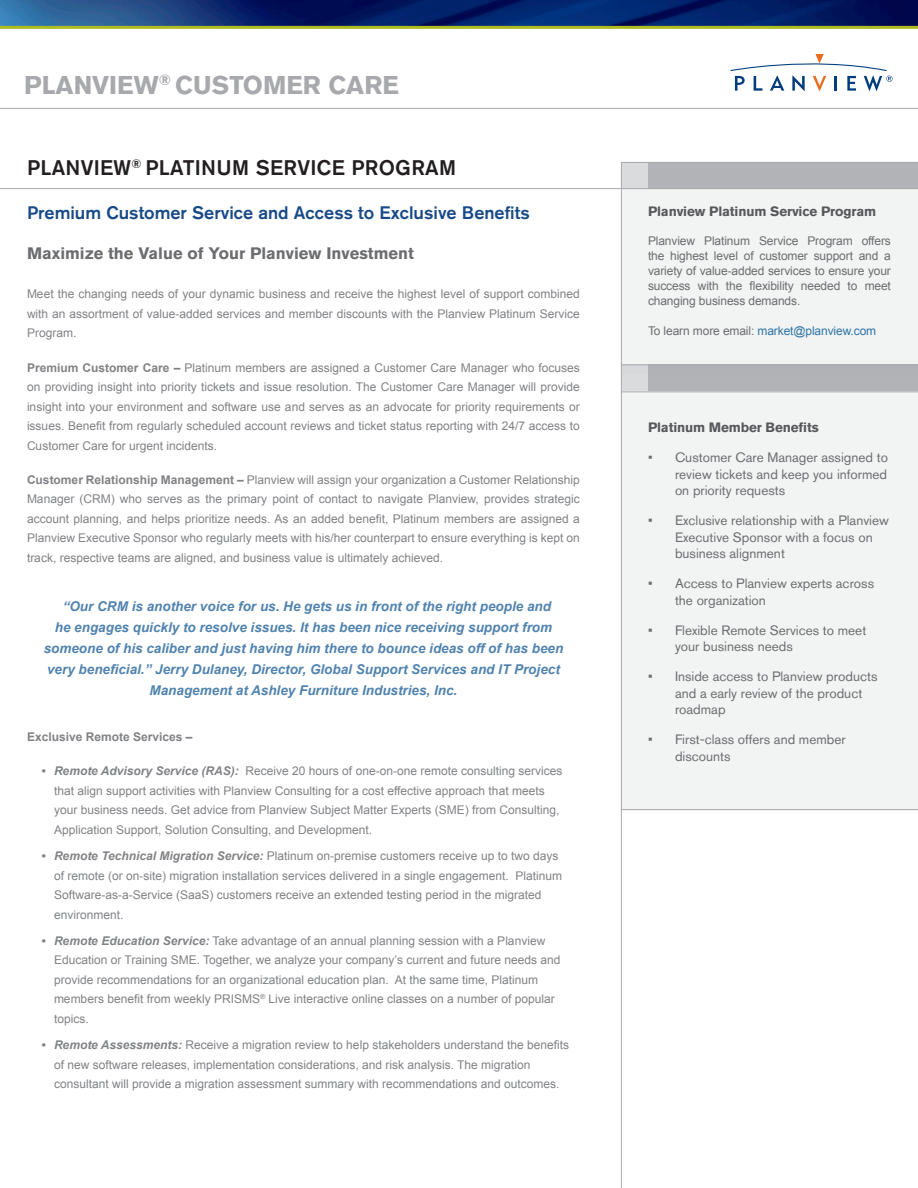
<style>
.page{position:relative;width:918px;height:1188px;background:#fff}
.page>*{position:absolute;margin:0;border:0;box-sizing:border-box;transform-origin:0 0}
.Document_Type{font:700 25.5px "Akzidenz Grotesk BQ";color:#a8a9ad}
.t1{font:500 21px "Akzidenz Grotesk BQ";letter-spacing:.015em;color:#231f20}
.Tagline{font:500 18px "Akzidenz Grotesk BQ";color:#184987}
.Tagline-2{font:700 16.5px "Akzidenz Grotesk BQ";color:#6c6d70}
.Sidebar_Quote_Bullet{font:13.5px/16.5px "Akzidenz Grotesk BQ";color:#6c6d70}
.Body_Copy{font:italic 700 13.5px/21px "Arial";color:#5083af;text-align:center}
.Sidebar_Headers{font:700 13.5px "Akzidenz Grotesk BQ";letter-spacing:-.01em;color:#57585a}
.Body_Copy_Bullets{font:12px/19.5px "Arial";color:#808285}
.Body_Copy-2{font:12px/19.5px "Arial";color:#808285;text-align:justify}
.Sidebar_Content{font:12px/15px "Arial";letter-spacing:-.01em;color:#6c6d70;text-align:justify}
.Sidebar_Content-2{font:12px "Arial";letter-spacing:-.01em;color:#2f75a5}
.Body_Copy-3{font:700 12px "Arial";color:#808285}
.s1{font-weight:700}
.s2{font-weight:700;font-style:italic}
.s3{color:#6c6d70}
</style>
<div class="page">
<img style="left:0;top:0;width:918px;height:26px">
<hr style="left:0;top:108px;width:918px;height:1px;background:#a8a9ad">
<div style="left:621px;top:392px;width:297px;height:418px;background:#f0f1f2"></div>
<div style="left:621px;top:189px;width:297px;height:185px;background:#f0f1f2"></div>
<div style="left:621px;top:162px;width:297px;height:27px;background:#dadbdc"></div>
<hr style="left:621px;top:809px;width:297px;height:1px;background:#a8a9ad">
<hr style="left:621px;top:392px;width:297px;height:1px;background:#a8a9ad">
<div style="left:648px;top:162px;width:270px;height:27px;background:#b2b3b6"></div>
<hr style="left:0;top:188px;width:918px;height:1px;background:#a8a9ad">
<hr style="left:621px;top:162px;width:297px;height:1px;background:#a8a9ad">
<div style="left:621px;top:364px;width:297px;height:28px;background:#dadbdc"></div>
<div style="left:648px;top:364px;width:270px;height:28px;background:#b2b3b6"></div>
<hr style="left:621px;top:162px;width:1px;height:1026px;background:#a8a9ad">
<hr style="left:621px;top:364px;width:297px;height:1px;background:#a8a9ad">
<hr style="left:0;top:26px;width:918px;height:3px;background:#aebc21">
<svg style="left:730px;top:54px;width:162px;height:37px"></svg>
<p class="Document_Type" style="left:24px;top:70px;width:376px">PLANVIEW<sup>®</sup> CUSTOMER CARE</p>
<p class="t1" style="left:27px;top:155px;width:431px">PLANVIEW<sup>®</sup> PLATINUM SERVICE PROGRAM</p>
<p class="Tagline" style="left:27px;top:202px;width:504px">Premium Customer Service and Access to Exclusive Benefits</p>
<p class="Tagline-2" style="left:27px;top:243px;width:389px">Maximize the Value of Your Planview Investment</p>
<p class="Body_Copy-2" style="left:27px;top:285px;width:554px">Meet the changing needs of your dynamic business and receive the highest level of support combined with an assortment of value-added services and member discounts with the Planview Platinum Service Program.</p>
<p class="Body_Copy-2" style="left:27px;top:358px;width:554px"><span class="s1">Premium Customer Care –</span> Platinum members are assigned a Customer Care Manager who focuses on providing insight into priority tickets and issue resolution. The Customer Care Manager will provide insight into your environment and software use and serves as an advocate for priority requirements or issues. Benefit from regularly scheduled account reviews and ticket status reporting with 24/7 access to Customer Care for urgent incidents.</p>
<p class="Body_Copy-2" style="left:27px;top:470px;width:554px"><span class="s1">Customer Relationship Management –</span> Planview will assign your organization a Customer Relationship Manager (CRM) who serves as the primary point of contact to navigate Planview, provides strategic account planning, and helps prioritize needs. As an added benefit, Platinum members are assigned a Planview Executive Sponsor who regularly meets with his/her counterpart to ensure everything is kept on track, respective teams are aligned, and business value is ultimately achieved.</p>
<p class="Body_Copy" style="left:44px;top:596px;width:521px">“Our CRM is another voice for us. He gets us in front of the right people and<br>he engages quickly to resolve issues. It has been nice receiving support from someone of his caliber and just having him there to bounce ideas off of has been very beneficial.” Jerry Dulaney, Director, Global Support Services and IT Project Management at Ashley Furniture Industries, Inc.</p>
<p class="Body_Copy-3" style="left:27px;top:729px;width:167px">Exclusive Remote Services –</p>
<p class="Body_Copy_Bullets" style="left:54px;top:761px;width:510px;text-indent:-13px"><span class="s2">• Remote Advisory Service (RAS):</span> Receive 20 hours of one-on-one remote consulting services that align support activities with Planview Consulting for a cost effective approach that meets your business needs. Get advice from Planview Subject Matter Experts (SME) from Consulting, Application Support, Solution Consulting, and Development.</p>
<p class="Body_Copy_Bullets" style="left:54px;top:846px;width:510px;text-indent:-13px"><span class="s2">• Remote Technical Migration Service:</span> Platinum on-premise customers receive up to two days of remote (or on-site) migration installation services delivered in a single engagement. Platinum Software-as-a-Service (SaaS) customers receive an extended testing period in the migrated environment.</p>
<p class="Body_Copy_Bullets" style="left:54px;top:931px;width:508px;text-indent:-13px"><span class="s2">• Remote Education Service:</span> Take advantage of an annual planning session with a Planview Education or Training SME. Together, we analyze your company’s current and future needs and provide recommendations for an organizational education plan. At the same time, Platinum members benefit from weekly PRISMS<sup>®</sup> Live interactive online classes on a number of popular topics.</p>
<p class="Body_Copy_Bullets" style="left:54px;top:1035px;width:517px;text-indent:-13px"><span class="s2">• Remote Assessments:</span> Receive a migration review to help stakeholders understand the benefits of new software releases, implementation considerations, and risk analysis. The migration consultant will provide a migration assessment summary with recommendations and outcomes.</p>
<p class="Sidebar_Headers" style="left:648px;top:203px;width:230px">Planview Platinum Service Program</p>
<p class="Sidebar_Content" style="left:648px;top:233px;width:244px">Planview Platinum Service Program offers the highest level of customer support and a variety of value-added services to ensure your success with the flexibility needed to meet changing business demands.</p>
<p class="Sidebar_Content-2" style="left:648px;top:322px;width:230px"><span class="s3">To learn more email:</span> market@planview.com</p>
<p class="Sidebar_Headers" style="left:648px;top:419px;width:172px">Platinum Member Benefits</p>
<p class="Sidebar_Quote_Bullet" style="left:675px;top:449px;width:215px;text-align:justify;text-indent:-27px">• Customer Care Manager assigned to review tickets and keep you informed on priority requests</p>
<p class="Sidebar_Quote_Bullet" style="left:675px;top:512px;width:216px;text-indent:-27px">• Exclusive relationship with a Planview<br>Executive Sponsor with a focus on business alignment</p>
<p class="Sidebar_Quote_Bullet" style="left:675px;top:575px;width:201px;text-indent:-27px">• Access to Planview experts across the organization</p>
<p class="Sidebar_Quote_Bullet" style="left:675px;top:621px;width:193px;text-indent:-27px">• Flexible Remote Services to meet your business needs</p>
<p class="Sidebar_Quote_Bullet" style="left:675px;top:668px;width:204px;text-indent:-27px">• Inside access to Planview products and a early review of the product roadmap</p>
<p class="Sidebar_Quote_Bullet" style="left:675px;top:731px;width:172px;text-indent:-27px">• First-class offers and member discounts</p>
</div>
